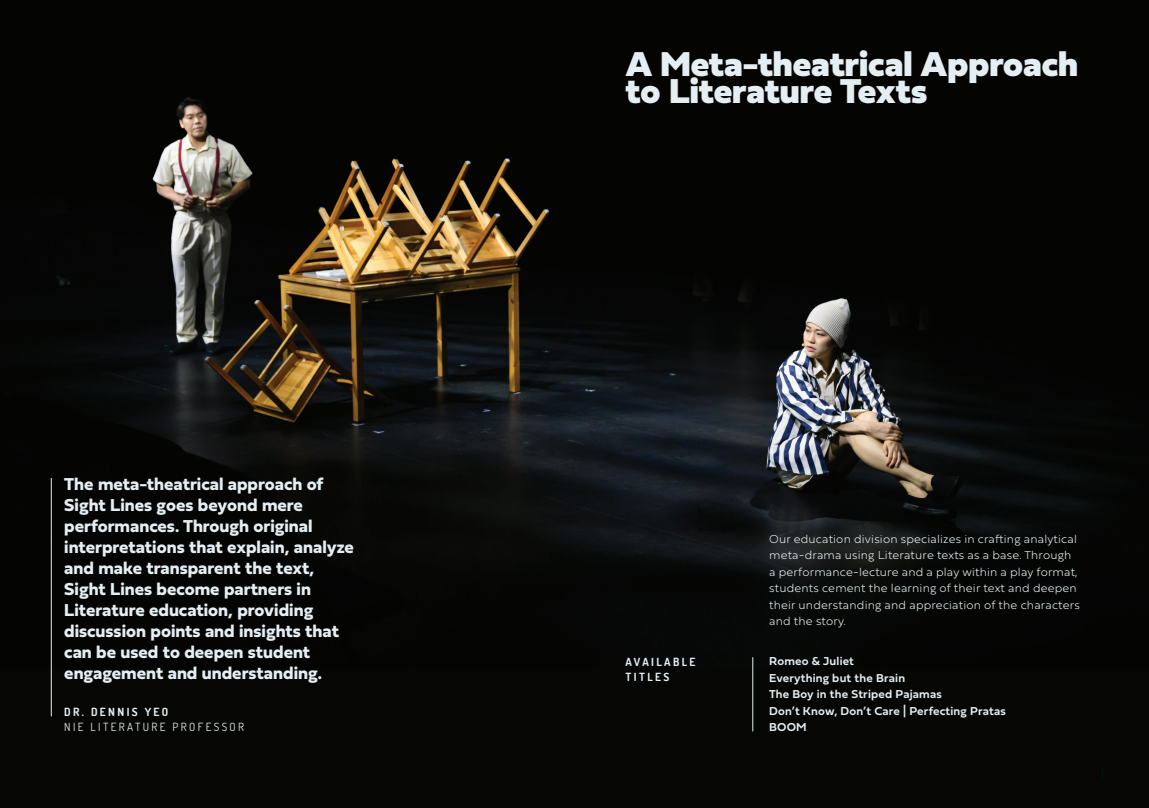
<style>
.page{position:relative;width:1149px;height:808px;background:#fff}
.page>*{position:absolute;margin:0;border:0;box-sizing:border-box;transform-origin:0 0}
.t1{font:36px/27px "Fieldwork Hum Black";color:#e5eef2}
.t2{font:700 18px/21px "Fieldwork Hum";color:#e5eef2}
.t3{font:100 12px/16.5px "Fieldwork Hum";letter-spacing:.015em;color:#e5eef2}
.t4{font:700 12px/16.5px "Fieldwork Hum Demi";letter-spacing:.015em;color:#e5eef2}
.t5{font:700 11.25px/15px "Dosis";letter-spacing:.21em;color:#e5eef2}
.t6{font:11.25px "Dosis";letter-spacing:.21em;color:#e5eef2}
</style>
<div class="page">
<img style="left:0;top:0;width:1148px;height:808px">
<hr style="left:752px;top:657px;width:1px;height:74px;background:#e5eef2">
<hr style="left:51px;top:478px;width:1px;height:238px;background:#e5eef2">
<p class="t2" style="left:64px;top:473px;width:291px">The meta-theatrical approach of<br>Sight Lines goes beyond mere performances. Through original interpretations that explain, analyze and make transparent the text,<br>Sight Lines become partners in<br>Literature education, providing discussion points and insights that can be used to deepen student engagement and understanding.</p>
<p class="t5" style="left:64px;top:704px;width:105px">DR. DENNIS YEO</p>
<p class="t6" style="left:64px;top:720px;width:181px">NIE LITERATURE PROFESSOR</p>
<h1 class="t1" style="left:625px;top:47px;width:454px">A Meta-theatrical Approach to Literature Texts</h1>
<p class="t3" style="left:769px;top:530px;width:312px">Our education division specializes in crafting analytical meta-drama using Literature texts as a base. Through a performance-lecture and a play within a play format, students cement the learning of their text and deepen their understanding and appreciation of the characters and the story.</p>
<p class="t5" style="left:625px;top:654px;width:71px">AVAILABLE<br>TITLES</p>
<p class="t4" style="left:769px;top:653px;width:238px">Romeo &amp; Juliet<br>Everything but the Brain<br>The Boy in the Striped Pajamas<br>Don’t Know, Don’t Care | Perfecting Pratas<br>BOOM</p>
</div>
